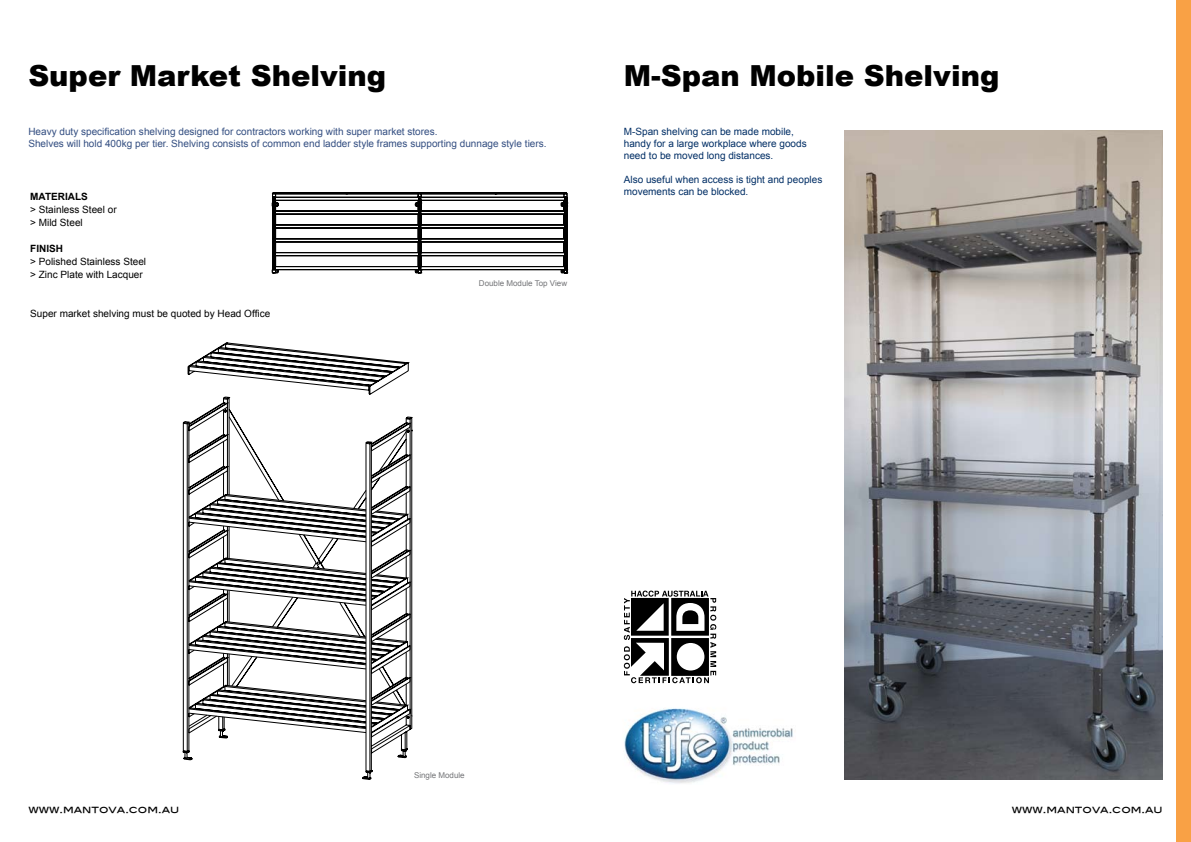
<style>
.page{position:relative;width:1191px;height:842px;background:#fff}
.page>*{position:absolute;margin:0;border:0;box-sizing:border-box;transform-origin:0 0}
.t1{font:900 29px "Arial";color:#000}
.t2{font:10px/12px "Arial";color:#334e81}
.t3{font:10px/12px "Arial";color:#002e65}
.t4{font:10px/13px "Arial";color:#000}
.t5{font:10px "Blair Md ITCTT Medium";color:#000}
.t6{font:700 10px "Arial";color:#000}
.t7{font:8px "Arial";color:#737477}
</style>
<div class="page">
<svg style="left:362px;top:772px;width:11px;height:8px"></svg>
<svg style="left:183px;top:421px;width:225px;height:351px"></svg>
<svg style="left:187px;top:342px;width:223px;height:377px"></svg>
<svg style="left:188px;top:509px;width:221px;height:224px"></svg>
<svg style="left:272px;top:192px;width:295px;height:81px"></svg>
<img style="left:844px;top:130px;width:318px;height:650px">
<svg style="left:624px;top:591px;width:92px;height:92px"></svg>
<img style="left:624px;top:708px;width:169px;height:76px">
<div style="left:1176px;top:0;width:15px;height:842px;background:#f9a145"></div>
<h1 class="t1" style="left:28px;top:55px;width:359px">Super Market Shelving</h1>
<p class="t2" style="left:28px;top:125px;width:520px">Heavy duty specification shelving designed for contractors working with super market stores.<br>Shelves will hold 400kg per tier. Shelving consists of common end ladder style frames supporting dunnage style tiers.</p>
<p class="t6" style="left:30px;top:190px;width:59px">MATERIALS</p>
<p class="t4" style="left:30px;top:203px;width:88px">&gt; Stainless Steel or &gt; Mild Steel</p>
<p class="t6" style="left:30px;top:242px;width:34px">FINISH</p>
<p class="t4" style="left:30px;top:255px;width:117px">&gt; Polished Stainless Steel &gt; Zinc Plate with Lacquer</p>
<p class="t4" style="left:30px;top:307px;width:242px">Super market shelving must be quoted by Head Office</p>
<p class="t7" style="left:479px;top:278px;width:90px">Double Module Top View</p>
<h1 class="t1" style="left:624px;top:55px;width:377px">M-Span Mobile Shelving</h1>
<p class="t3" style="left:624px;top:125px;width:184px">M-Span shelving can be made mobile, handy for a large workplace where goods need to be moved long distances.</p>
<p class="t3" style="left:624px;top:173px;width:200px">Also useful when access is tight and peoples movements can be blocked.</p>
<p class="t7" style="left:414px;top:770px;width:52px">Single Module</p>
<p class="t5" style="left:28px;top:801px;width:152px">www.mantova.com.au</p>
<p class="t5" style="left:1011px;top:801px;width:152px">www.mantova.com.au</p>
</div>
